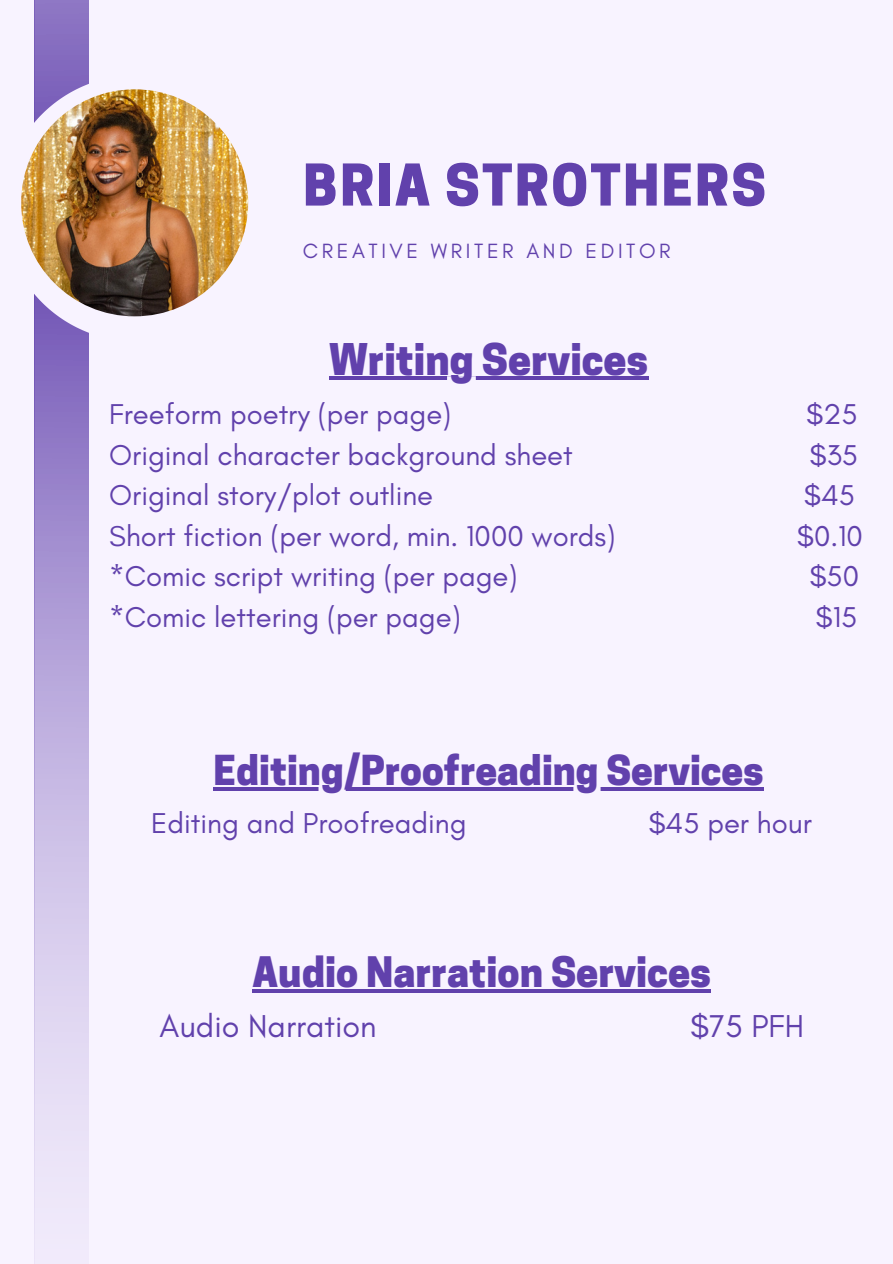
<style>
.page{position:relative;width:893px;height:1264px;background:#fff}
.page>*{position:absolute;margin:0;border:0;box-sizing:border-box;transform-origin:0 0}
.t1{font:800 54px "Cooper Hewitt";letter-spacing:.04em;color:#6141ac}
.t2{font:800 40.95px "Cooper Hewitt";color:#6141ac}
.t3{font:800 39.45px "Cooper Hewitt";color:#6141ac}
.t4{font:800 38.7px "Cooper Hewitt";color:#6141ac}
.t5{font:32.25px "Glacial Indifference";color:#6141ac}
.t6{font:29.25px "Glacial Indifference";color:#6141ac}
.t7{font:21px "Glacial Indifference";letter-spacing:.17em;color:#6141ac}
</style>
<div class="page">
<div style="left:0;top:0;width:892px;height:1263px;background:#f8f3ff"></div>
<svg style="left:35px;top:341px;width:54px;height:883px;background:#c0b2e0"></svg>
<div style="left:35px;top:0;width:54px;height:216px;background:#886fc0"></div>
<svg style="left:21px;top:75px;width:228px;height:266px"></svg>
<img style="left:21px;top:89px;width:227px;height:227px;border-radius:50%">
<hr style="left:329px;top:377px;width:319px;height:3px;background:#6141ac">
<hr style="left:214px;top:787px;width:549px;height:3px;background:#6141ac">
<svg style="left:252px;top:989px;width:459px;height:3px"></svg>
<p class="t1" style="left:303px;top:165px;width:464px">BRIA STROTHERS</p>
<p class="t7" style="left:303px;top:238px;width:369px">CREATIVE WRITER AND EDITOR</p>
<h1 class="t2" style="left:329px;top:344px;width:321px">Writing Services</h1>
<h1 class="t6" style="left:109px;top:396px;width:343px">Freeform poetry (per page)</h1>
<h1 class="t6" style="left:806px;top:396px;width:53px">$25</h1>
<h1 class="t6" style="left:109px;top:437px;width:465px">Original character background sheet</h1>
<h1 class="t6" style="left:809px;top:437px;width:50px">$35</h1>
<h1 class="t6" style="left:109px;top:477px;width:325px">Original story/plot outline</h1>
<h1 class="t6" style="left:803px;top:477px;width:52px">$45</h1>
<h1 class="t6" style="left:109px;top:518px;width:507px">Short fiction (per word, min. 1000 words)</h1>
<h1 class="t6" style="left:796px;top:518px;width:68px">$0.10</h1>
<h1 class="t6" style="left:109px;top:558px;width:410px">*Comic script writing (per page)</h1>
<h1 class="t6" style="left:809px;top:558px;width:51px">$50</h1>
<h1 class="t6" style="left:109px;top:599px;width:353px">*Comic lettering (per page)</h1>
<h1 class="t6" style="left:815px;top:599px;width:43px">$15</h1>
<p class="t4" style="left:214px;top:755px;width:551px">Editing/Proofreading Services</p>
<p class="t6" style="left:151px;top:805px;width:317px">Editing and Proofreading</p>
<p class="t6" style="left:648px;top:805px;width:165px">$45 per hour</p>
<p class="t3" style="left:252px;top:957px;width:460px">Audio Narration Services</p>
<p class="t5" style="left:160px;top:1006px;width:218px">Audio Narration</p>
<p class="t5" style="left:690px;top:1006px;width:115px">$75 PFH</p>
</div>
